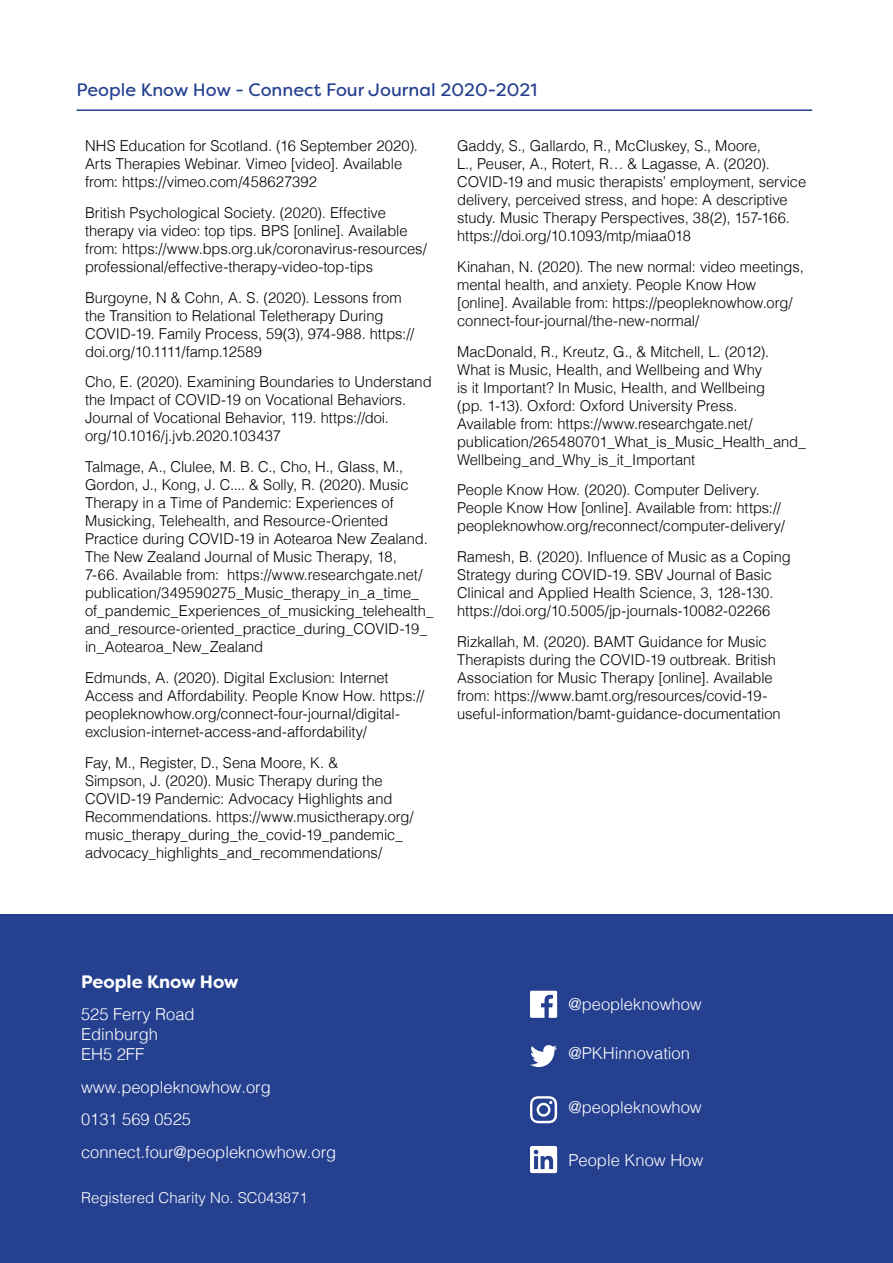
<style>
.page{position:relative;width:893px;height:1263px;background:#fff}
.page>*{position:absolute;margin:0;border:0;box-sizing:border-box;transform-origin:0 0}
.t1{font:18px "Filson Soft";color:#25408f}
.t2{font:700 18px "Filson Soft";color:#fff}
.t3{font:300 16.5px/19.8px "Helvetica";color:#fff}
.t4{font:300 15px/18px "Helvetica";letter-spacing:-.005em;color:#000}
.t5{font:300 15px "Helvetica";color:#fff}
</style>
<div class="page">
<hr style="left:77px;top:109px;width:735px;height:2px;background:#25408f">
<div style="left:0;top:914px;width:893px;height:349px;background:#25408f"></div>
<svg style="left:530px;top:991px;width:27px;height:27px"></svg>
<svg style="left:530px;top:1045px;width:27px;height:22px"></svg>
<svg style="left:530px;top:1096px;width:27px;height:27px"></svg>
<svg style="left:530px;top:1146px;width:27px;height:27px"></svg>
<p class="t1" style="left:77px;top:78px;width:462px">People Know How - Connect Four Journal 2020-2021</p>
<p class="t4" style="left:85px;top:136px;width:334px">NHS Education for Scotland. (16 September 2020).<br>Arts Therapies Webinar. Vimeo [video]. Available from: https://vimeo.com/458627392</p>
<p class="t4" style="left:85px;top:202px;width:343px">British Psychological Society. (2020). Effective therapy via video: top tips. BPS [online]. Available from: https://www.bps.org.uk/coronavirus-resources/ professional/effective-therapy-video-top-tips</p>
<p class="t4" style="left:85px;top:287px;width:331px">Burgoyne, N &amp; Cohn, A. S. (2020). Lessons from the Transition to Relational Teletherapy During COVID-19. Family Process, 59(3), 974-988. https:// doi.org/10.1111/famp.12589</p>
<p class="t4" style="left:85px;top:372px;width:348px">Cho, E. (2020). Examining Boundaries to Understand the Impact of COVID-19 on Vocational Behaviors.<br>Journal of Vocational Behavior, 119. https://doi. org/10.1016/j.jvb.2020.103437</p>
<p class="t4" style="left:85px;top:457px;width:350px">Talmage, A., Clulee, M. B. C., Cho, H., Glass, M., Gordon, J., Kong, J. C.... &amp; Solly, R. (2020). Music Therapy in a Time of Pandemic: Experiences of Musicking, Telehealth, and Resource-Oriented Practice during COVID-19 in Aotearoa New Zealand.<br>The New Zealand Journal of Music Therapy, 18, 7-66. Available from: https://www.researchgate.net/ publication/349590275_Music_therapy_in_a_time_ of_pandemic_Experiences_of_musicking_telehealth_ and_resource-oriented_practice_during_COVID-19_ in_Aotearoa_New_Zealand</p>
<p class="t4" style="left:85px;top:667px;width:341px">Edmunds, A. (2020). Digital Exclusion: Internet Access and Affordability. People Know How. https:// peopleknowhow.org/connect-four-journal/digital&shy;exclusion-internet-access-and-affordability/</p>
<p class="t4" style="left:85px;top:752px;width:330px">Fay, M., Register, D., Sena Moore, K. &amp;<br>Simpson, J. (2020). Music Therapy during the COVID-19 Pandemic: Advocacy Highlights and Recommendations. https://www.musictherapy.org/ music_therapy_during_the_covid-19_pandemic_ advocacy_highlights_and_recommendations/</p>
<p class="t4" style="left:457px;top:136px;width:351px">Gaddy, S., Gallardo, R., McCluskey, S., Moore,<br>L., Peuser, A., Rotert, R… &amp; Lagasse, A. (2020).<br>COVID-19 and music therapists’ employment, service delivery, perceived stress, and hope: A descriptive study. Music Therapy Perspectives, 38(2), 157-166. https://doi.org/10.1093/mtp/miaa018</p>
<p class="t4" style="left:457px;top:256px;width:348px">Kinahan, N. (2020). The new normal: video meetings, mental health, and anxiety. People Know How [online]. Available from: https://peopleknowhow.org/ connect-four-journal/the-new-normal/</p>
<p class="t4" style="left:457px;top:341px;width:350px">MacDonald, R., Kreutz, G., &amp; Mitchell, L. (2012).<br>What is Music, Health, and Wellbeing and Why<br>is it Important? In Music, Health, and Wellbeing<br>(pp. 1-13). Oxford: Oxford University Press.<br>Available from: https://www.researchgate.net/ publication/265480701_What_is_Music_Health_and_ Wellbeing_and_Why_is_it_Important</p>
<p class="t4" style="left:457px;top:480px;width:329px">People Know How. (2020). Computer Delivery.<br>People Know How [online]. Available from: https:// peopleknowhow.org/reconnect/computer-delivery/</p>
<p class="t4" style="left:457px;top:547px;width:335px">Ramesh, B. (2020). Influence of Music as a Coping Strategy during COVID-19. SBV Journal of Basic Clinical and Applied Health Science, 3, 128-130. https://doi.org/10.5005/jp-journals-10082-02266</p>
<p class="t4" style="left:457px;top:631px;width:325px">Rizkallah, M. (2020). BAMT Guidance for Music Therapists during the COVID-19 outbreak. British Association for Music Therapy [online]. Available from: https://www.bamt.org/resources/covid-19- useful-information/bamt-guidance-documentation</p>
<p class="t2" style="left:81px;top:970px;width:159px">People Know How</p>
<p class="t3" style="left:81px;top:1003px;width:115px">525 Ferry Road<br>Edinburgh<br>EH5 2FF</p>
<p class="t3" style="left:81px;top:1069px;width:257px;line-height:32.5px">www.peopleknowhow.org<br>0131 569 0525 connect.four@peopleknowhow.org</p>
<p class="t5" style="left:81px;top:1185px;width:228px">Registered Charity No. SC043871</p>
<p class="t3" style="left:568px;top:993px;width:135px">@peopleknowhow</p>
<p class="t3" style="left:568px;top:1042px;width:123px">@PKHinnovation</p>
<p class="t3" style="left:568px;top:1095px;width:135px">@peopleknowhow</p>
<p class="t3" style="left:568px;top:1149px;width:136px">People Know How</p>
</div>
